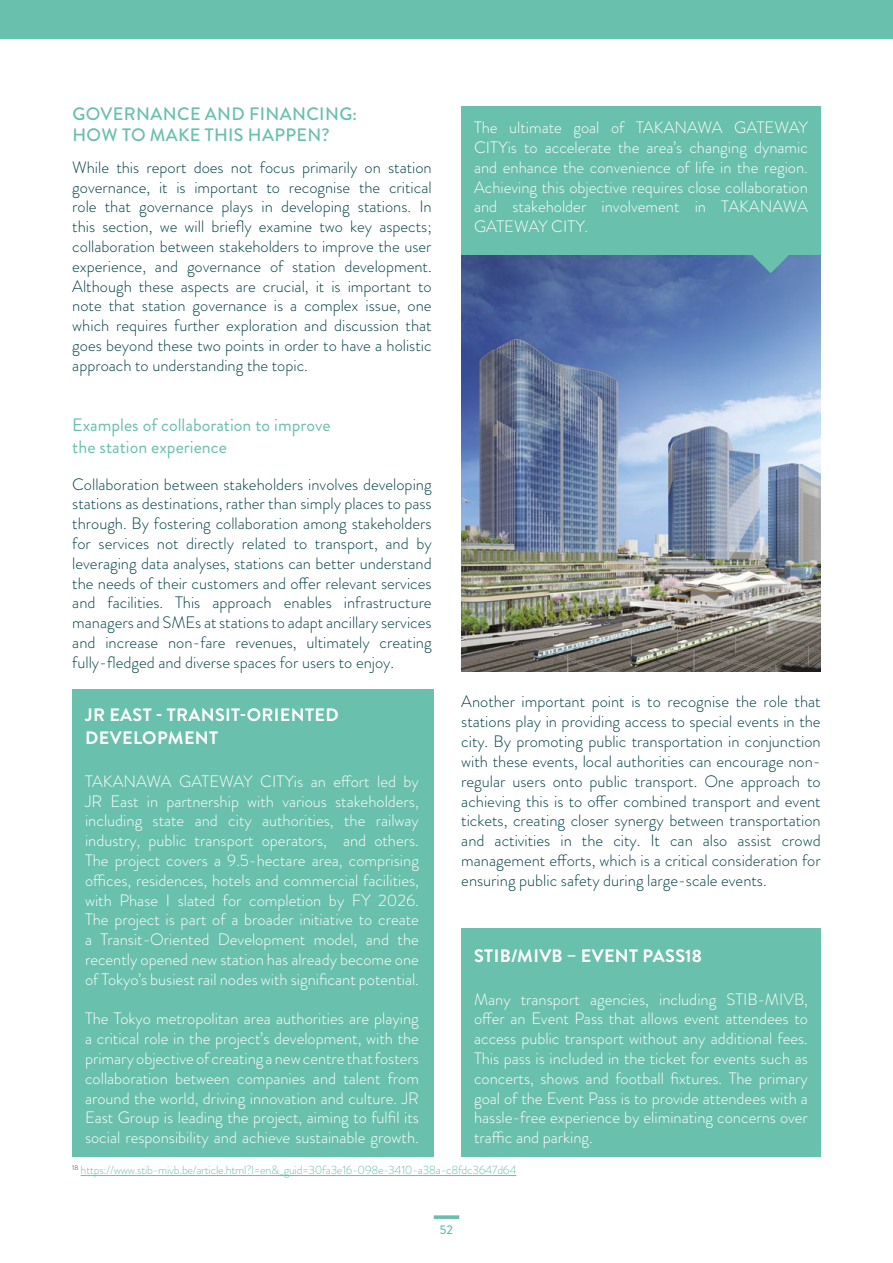
<style>
.page{position:relative;width:893px;height:1263px;background:#fff}
.page>*{position:absolute;margin:0;border:0;box-sizing:border-box;transform-origin:0 0}
._1_BOX_TITLE{font:700 18px/22.5px "Brandon Grotesque";letter-spacing:.02em;color:#fff}
._5_SUBTITLE_2{font:18px/21.6px "Brandon Grotesque";color:#69c0ac}
._4_SUBTITLE_1{font:500 18px/21px "Brandon Grotesque";letter-spacing:.02em;color:#69c0ac}
._3_BODY_TEXT{font:300 16.5px/19.8px "Brandon Grotesque";color:#004048;text-align:justify}
._3_BODY_TEXT-2{font:300 16.5px/19.8px "Brandon Grotesque";color:#fff;text-align:justify}
.t1{font:500 12.6px "Brandon Grotesque";color:#69c0ac}
._3_BODY_TEXT-3{font:300 12px "Brandon Grotesque";letter-spacing:-.02em;color:#69c0ac}
</style>
<div class="page">
<img style="left:461px;top:255px;width:360px;height:417px">
<div style="left:72px;top:689px;width:362px;height:468px;background:#69c0ac"></div>
<div style="left:461px;top:106px;width:360px;height:149px;background:#69c0ac"></div>
<div style="left:461px;top:928px;width:360px;height:229px;background:#69c0ac"></div>
<div style="left:0;top:0;width:893px;height:39px;background:#69c0ac"></div>
<svg style="left:434px;top:1215px;width:25px;height:4px"></svg>
<svg style="left:753px;top:255px;width:36px;height:18px"></svg>
<hr style="left:81px;top:1175px;width:435px;height:1px;background:#69c0ac">
<p class="_4_SUBTITLE_1" style="left:72px;top:103px;width:286px">GOVERNANCE AND FINANCING:<br>HOW TO MAKE THIS HAPPEN?</p>
<p class="_3_BODY_TEXT" style="left:72px;top:157px;width:361px">While this report does not focus primarily on station governance, it is important to recognise the critical role that governance plays in developing stations. In this section, we will briefly examine two key aspects; collaboration between stakeholders to improve the user experience, and governance of station development.<br>Although these aspects are crucial, it is important to note that station governance is a complex issue, one which requires further exploration and discussion that goes beyond these two points in order to have a holistic approach to understanding the topic.</p>
<p class="_3_BODY_TEXT-2" style="left:474px;top:118px;width:335px">The ultimate goal of TAKANAWA GATEWAY CITYis to accelerate the area’s changing dynamic and enhance the convenience of life in the region.<br>Achieving this objective requires close collaboration and stakeholder involvement in TAKANAWA GATEWAY CITY.</p>
<p class="_5_SUBTITLE_2" style="left:72px;top:414px;width:260px">Examples of collaboration to improve the station experience</p>
<p class="_3_BODY_TEXT" style="left:72px;top:474px;width:361px">Collaboration between stakeholders involves developing stations as destinations, rather than simply places to pass through. By fostering collaboration among stakeholders for services not directly related to transport, and by leveraging data analyses, stations can better understand the needs of their customers and offer relevant services and facilities. This approach enables infrastructure managers and SMEs at stations to adapt ancillary services and increase non-fare revenues, ultimately creating fully-fledged and diverse spaces for users to enjoy.</p>
<p class="_1_BOX_TITLE" style="left:85px;top:704px;width:255px">JR EAST - TRANSIT-ORIENTED<br>DEVELOPMENT</p>
<p class="_3_BODY_TEXT-2" style="left:85px;top:771px;width:335px">TAKANAWA GATEWAY CITYis an effort led by JR East in partnership with various stakeholders, including state and city authorities, the railway industry, public transport operators, and others.<br>The project covers a 9.5-hectare area, comprising offices, residences, hotels and commercial facilities, with Phase I slated for completion by FY 2026.<br>The project is part of a broader initiative to create a Transit-Oriented Development model, and the recently opened new station has already become one of Tokyo’s busiest rail nodes with significant potential.</p>
<p class="_3_BODY_TEXT-2" style="left:85px;top:1009px;width:335px">The Tokyo metropolitan area authorities are playing a critical role in the project’s development, with the primary objective of creating a new centre that fosters collaboration between companies and talent from around the world, driving innovation and culture. JR East Group is leading the project, aiming to fulfil its social responsibility and achieve sustainable growth.</p>
<p class="_3_BODY_TEXT" style="left:461px;top:692px;width:361px">Another important point is to recognise the role that stations play in providing access to special events in the city. By promoting public transportation in conjunction with these events, local authorities can encourage non&shy;regular users onto public transport. One approach to achieving this is to offer combined transport and event tickets, creating closer synergy between transportation and activities in the city. It can also assist crowd management efforts, which is a critical consideration for ensuring public safety during large-scale events.</p>
<p class="_1_BOX_TITLE" style="left:474px;top:944px;width:229px">STIB/MIVB – EVENT PASS18</p>
<p class="_3_BODY_TEXT-2" style="left:474px;top:989px;width:335px">Many transport agencies, including STIB-MIVB, offer an Event Pass that allows event attendees to access public transport without any additional fees.<br>This pass is included in the ticket for events such as concerts, shows and football fixtures. The primary goal of the Event Pass is to provide attendees with a hassle-free experience by eliminating concerns over traffic and parking.</p>
<p class="_3_BODY_TEXT-3" style="left:72px;top:1162px;width:446px"><sup>18</sup> https://www.stib-mivb.be/article.html?l=en&amp;_guid=30fa3e16-098e-3410-a38a-c8fdc3647d64</p>
<p class="t1" style="left:440px;top:1221px;width:15px">52</p>
</div>
